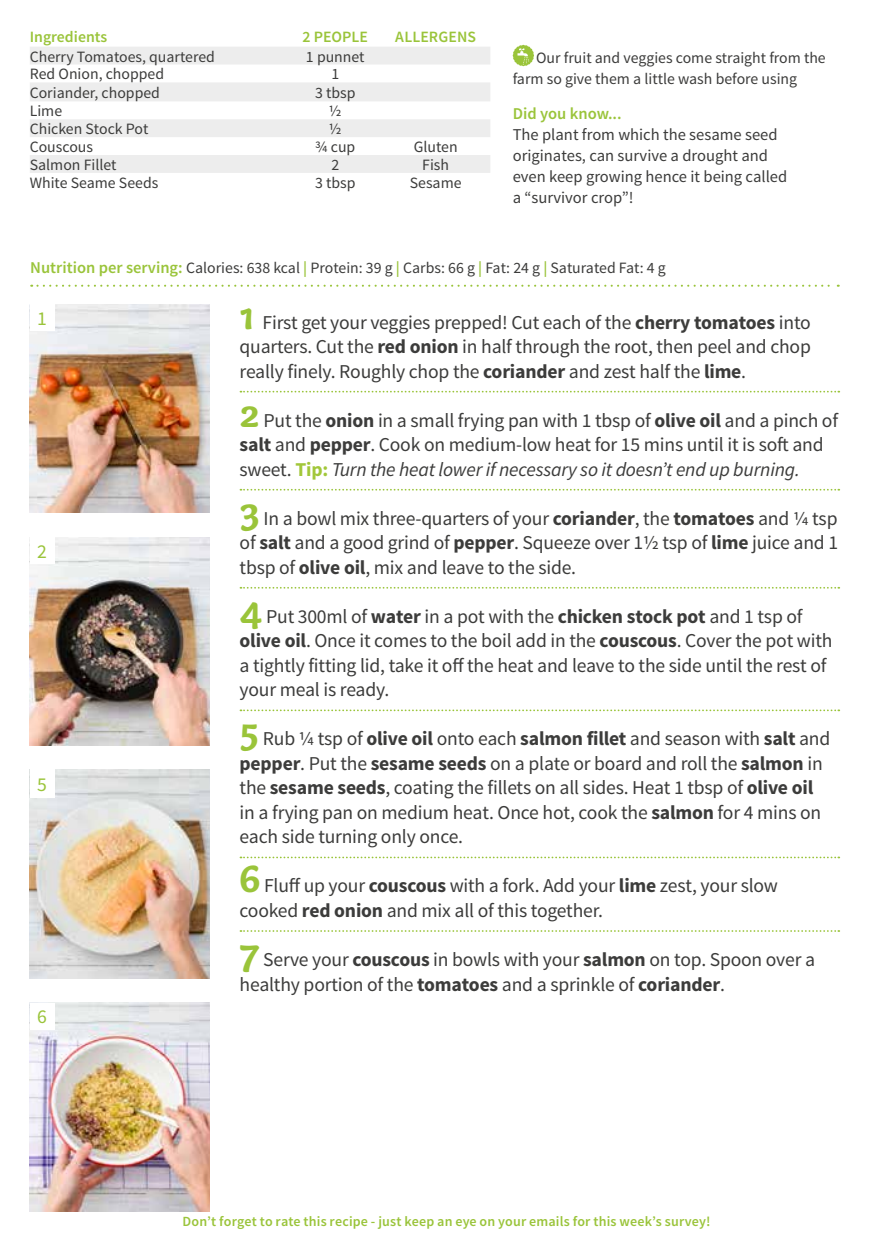
<style>
.page{position:relative;width:869px;height:1241px;background:#fff}
.page>*{position:absolute;margin:0;border:0;box-sizing:border-box;transform-origin:0 0}
.t1{font:19.6px/24.5px "Source Sans Pro";letter-spacing:-.01em;color:#3c3c3b}
.t2{font:19.6px "Source Sans Pro";color:#9ac43a}
.t3{font:16.45px/21px "Source Sans Pro";color:#3c3c3b}
.t4{font:600 16.45px "Source Sans Pro";color:#9ac43a}
.t5{font:15.75px/21px "Source Sans Pro";color:#3c3c3b}
.t6{font:600 15.75px "Source Sans Pro";color:#9ac43a}
.t7{font:600 14px "Source Sans Pro";letter-spacing:.015em;color:#9ac43a}
.s1{font-weight:600;font-size:16.45px;color:#9ac43a}
.s2{font-weight:600;color:#9ac43a}
.s3{font-family:"Capucine Basic";font-weight:700;font-size:41.12px;color:#9ac43a}
.s4{font-weight:700}
.s5{font-weight:700;color:#a2c73a}
.s6{font-style:italic}
</style>
<div class="page">
<img style="left:30px;top:1002px;width:180px;height:208px">
<img style="left:30px;top:769px;width:180px;height:209px">
<img style="left:30px;top:304px;width:180px;height:208px">
<img style="left:30px;top:537px;width:180px;height:208px">
<svg style="left:240px;top:391px;width:598px;height:1px"></svg>
<svg style="left:240px;top:489px;width:598px;height:1px"></svg>
<svg style="left:240px;top:587px;width:598px;height:1px"></svg>
<svg style="left:240px;top:709px;width:598px;height:2px"></svg>
<svg style="left:240px;top:856px;width:598px;height:2px"></svg>
<svg style="left:240px;top:930px;width:598px;height:1px"></svg>
<svg style="left:31px;top:284px;width:807px;height:3px"></svg>
<svg style="left:30px;top:47px;width:460px;height:126px;fill:#ededed"></svg>
<div style="left:30px;top:304px;width:25px;height:26px;background:#fff"></div>
<div style="left:30px;top:537px;width:25px;height:26px;background:#fff"></div>
<div style="left:30px;top:769px;width:25px;height:29px;background:#fff"></div>
<div style="left:30px;top:1002px;width:25px;height:27px;background:#fff"></div>
<svg style="left:512px;top:45px;width:22px;height:21px"></svg>
<p class="t6" style="left:30px;top:26px;width:79px">Ingredients</p>
<p class="t6" style="left:302px;top:26px;width:67px">2 PEOPLE</p>
<p class="t6" style="left:395px;top:26px;width:82px">ALLERGENS</p>
<p class="t5" style="left:30px;top:46px;width:187px">Cherry Tomatoes, quartered</p>
<p class="t5" style="left:306px;top:46px;width:60px">1 punnet</p>
<p class="t5" style="left:30px;top:64px;width:136px">Red Onion, chopped</p>
<p class="t5" style="left:331px;top:64px;width:9px">1</p>
<p class="t5" style="left:30px;top:82px;width:132px">Coriander, chopped</p>
<p class="t5" style="left:315px;top:82px;width:42px">3 tbsp</p>
<p class="t5" style="left:30px;top:101px;width:34px">Lime</p>
<p class="t5" style="left:329px;top:101px;width:14px">½</p>
<p class="t5" style="left:30px;top:119px;width:120px">Chicken Stock Pot</p>
<p class="t5" style="left:329px;top:119px;width:14px">½</p>
<p class="t5" style="left:30px;top:136px;width:65px">Couscous</p>
<p class="t5" style="left:315px;top:136px;width:42px">¾ cup</p>
<p class="t5" style="left:413px;top:136px;width:45px">Gluten</p>
<p class="t5" style="left:30px;top:154px;width:88px">Salmon Fillet</p>
<p class="t5" style="left:331px;top:154px;width:9px">2</p>
<p class="t5" style="left:422px;top:154px;width:28px">Fish</p>
<p class="t5" style="left:30px;top:172px;width:130px">White Seame Seeds</p>
<p class="t5" style="left:315px;top:172px;width:42px">3 tbsp</p>
<p class="t5" style="left:409px;top:172px;width:53px">Sesame</p>
<p class="t5" style="left:512px;top:47px;width:314px;text-indent:23px">Our fruit and veggies come straight from the farm so give them a little wash before using</p>
<p class="t4" style="left:512px;top:103px;width:110px">Did you know...</p>
<p class="t3" style="left:512px;top:124px;width:276px">The plant from which the sesame seed originates, can survive a drought and even keep growing hence it being called a “survivor crop”!</p>
<p class="t5" style="left:30px;top:257px;width:637px"><span class="s1">Nutrition per serving:</span> Calories: 638 kcal <span class="s2">|</span> Protein: 39 g <span class="s2">|</span> Carbs: 66 g <span class="s2">|</span> Fat: 24 g <span class="s2">|</span> Saturated Fat: 4 g</p>
<p class="t2" style="left:37px;top:306px;width:11px">1</p>
<p class="t2" style="left:37px;top:539px;width:11px">2</p>
<p class="t2" style="left:37px;top:772px;width:11px">5</p>
<p class="t2" style="left:37px;top:1004px;width:11px">6</p>
<p class="t1" style="left:239px;top:310px;width:572px;text-align:justify"><span class="s3">1</span> First get your veggies prepped! Cut each of the <span class="s4">cherry tomatoes</span> into quarters. Cut the <span class="s4">red onion</span> in half through the root, then peel and chop really finely. Roughly chop the <span class="s4">coriander</span> and zest half the <span class="s4">lime</span>.</p>
<p class="t1" style="left:239px;top:408px;width:599px"><span class="s3">2</span> Put the <span class="s4">onion</span> in a small frying pan with 1 tbsp of <span class="s4">olive oil</span> and a pinch of <span class="s4">salt</span> and <span class="s4">pepper</span>. Cook on medium-low heat for 15 mins until it is soft and sweet. <span class="s5">Tip:</span> <span class="s6">Turn the heat lower if necessary so it doesn’t end up burning.</span></p>
<p class="t1" style="left:239px;top:506px;width:599px;text-align:justify"><span class="s3">3</span> In a bowl mix three-quarters of your <span class="s4">coriander</span>, the <span class="s4">tomatoes</span> and 1/4 tsp of <span class="s4">salt</span> and a good grind of <span class="s4">pepper</span>. Squeeze over 1½ tsp of <span class="s4">lime</span> juice and 1 tbsp of <span class="s4">olive oil</span>, mix and leave to the side.</p>
<p class="t1" style="left:239px;top:604px;width:594px"><span class="s3">4</span> Put 300ml of <span class="s4">water</span> in a pot with the <span class="s4">chicken stock pot</span> and 1 tsp of <span class="s4">olive oil</span>. Once it comes to the boil add in the <span class="s4">couscous</span>. Cover the pot with a tightly fitting lid, take it off the heat and leave to the side until the rest of your meal is ready.</p>
<p class="t1" style="left:239px;top:726px;width:592px"><span class="s3">5</span> Rub ¼ tsp of <span class="s4">olive oil</span> onto each <span class="s4">salmon fillet</span> and season with <span class="s4">salt</span> and <span class="s4">pepper</span>. Put the <span class="s4">sesame seeds</span> on a plate or board and roll the <span class="s4">salmon</span> in the <span class="s4">sesame seeds</span>, coating the fillets on all sides. Heat 1 tbsp of <span class="s4">olive oil </span>in a frying pan on medium heat. Once hot, cook the <span class="s4">salmon</span> for 4 mins on each side turning only once.</p>
<p class="t1" style="left:239px;top:873px;width:539px"><span class="s3">6</span> Fluff up your <span class="s4">couscous</span> with a fork. Add your <span class="s4">lime</span> zest, your slow cooked <span class="s4">red onion</span> and mix all of this together.</p>
<p class="t1" style="left:239px;top:947px;width:576px"><span class="s3">7</span> Serve your <span class="s4">couscous</span> in bowls with your <span class="s4">salmon</span> on top. Spoon over a healthy portion of the <span class="s4">tomatoes</span> and a sprinkle of <span class="s4">coriander</span>.</p>
<p class="t7" style="left:182px;top:1212px;width:529px">Don’t forget to rate this recipe - just keep an eye on your emails for this week’s survey!</p>
</div>
